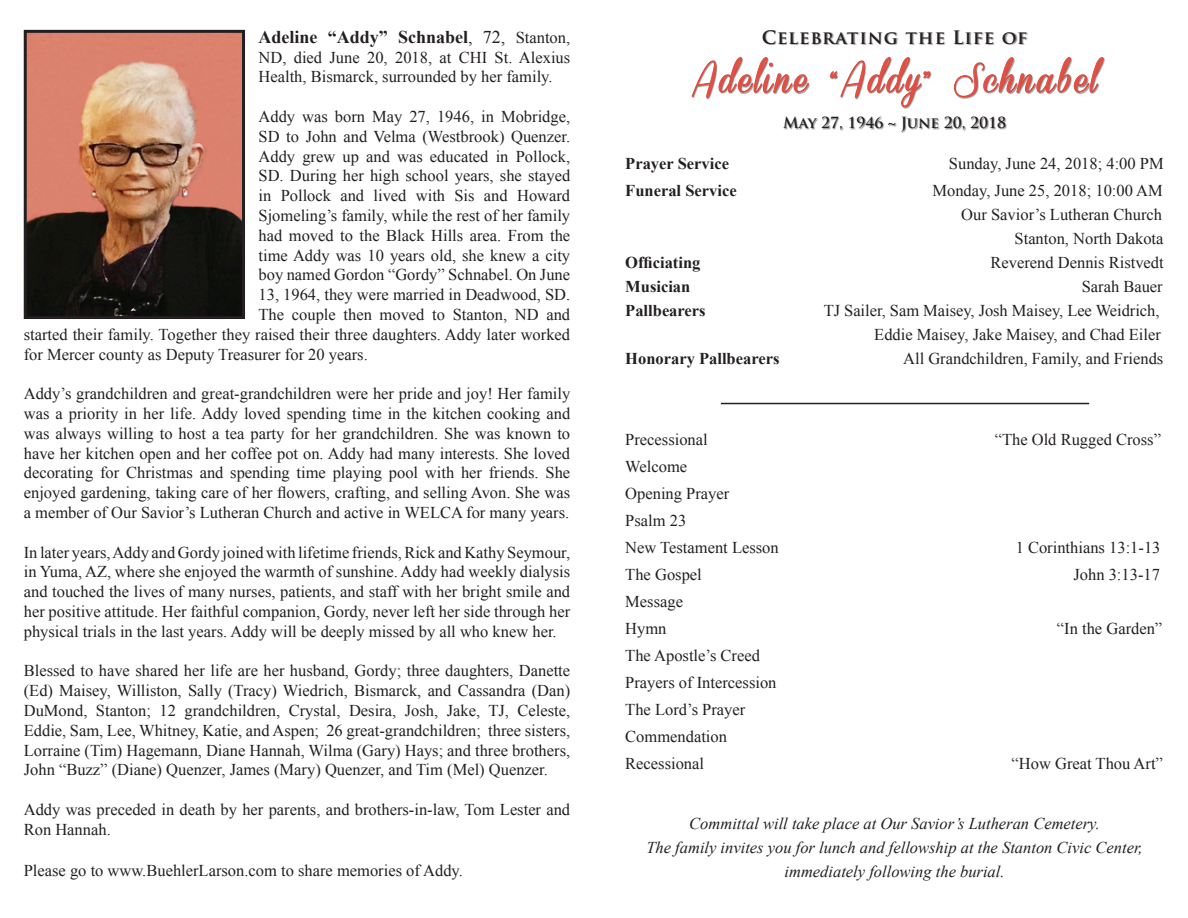
<style>
.page{position:relative;width:1188px;height:918px;background:#fff}
.page>*{position:absolute;margin:0;border:0;box-sizing:border-box;transform-origin:0 0}
.t1{font:33px "Coneria Script Demo";letter-spacing:.09em;color:#e54d42}
.t2{font:700 18px "Times New Roman";color:#231f20}
.t3{font:700 18px "Trajan Pro";letter-spacing:.06em;color:#231f20}
.t4{font:16.5px/19.8px "Times New Roman";color:#231f20}
.t5{font:italic 16.5px/24px "Times New Roman";color:#231f20;text-align:center}
.t6{font:700 16.5px "Times New Roman";color:#231f20}
.t7{font:700 15px "Trajan Pro";color:#231f20}
.s1{font-weight:400}
.s2{font-weight:400;font-size:16.5px}
</style>
<div class="page">
<img style="left:28px;top:34px;width:213px;height:281px">
<div style="left:24px;top:30px;width:221px;height:289px;border:3px solid #231f20"></div>
<svg style="left:720px;top:402px;width:370px;height:3px"></svg>
<div style="left:692px;top:30px;width:413px;height:103px;background:#231f20;opacity:.51"></div>
<svg style="left:691px;top:44px;width:118px;height:55px"></svg>
<svg style="left:830px;top:44px;width:101px;height:64px"></svg>
<svg style="left:954px;top:46px;width:150px;height:52px"></svg>
<p class="t2" style="left:259px;top:24px;width:313px">Adeline “Addy” Schnabel<span class="s1">, 72,</span> <span class="s2">Stanton,</span></p>
<p class="t4" style="left:259px;top:47px;width:313px">ND, died June 20, 2018, at CHI St. Alexius<br>Health, Bismarck, surrounded by her family.</p>
<p class="t4" style="left:259px;top:106px;width:313px">Addy was born May 27, 1946, in Mobridge,</p>
<p class="t4" style="left:259px;top:126px;width:313px">SD to John and Velma (Westbrook) Quenzer.</p>
<p class="t4" style="left:259px;top:146px;width:313px">Addy grew up and was educated in Pollock,</p>
<p class="t4" style="left:259px;top:166px;width:313px">SD. During her high school years, she stayed</p>
<p class="t4" style="left:259px;top:185px;width:313px">in Pollock and lived with Sis and Howard</p>
<p class="t4" style="left:259px;top:205px;width:313px">Sjomeling’s family, while the rest of her family</p>
<p class="t4" style="left:259px;top:225px;width:313px">had moved to the Black Hills area. From the</p>
<p class="t4" style="left:259px;top:245px;width:313px">time Addy was 10 years old, she knew a city</p>
<p class="t4" style="left:259px;top:265px;width:313px">boy named Gordon “Gordy” Schnabel. On June</p>
<p class="t4" style="left:259px;top:284px;width:313px">13, 1964, they were married in Deadwood, SD.</p>
<p class="t4" style="left:259px;top:304px;width:313px">The couple then moved to Stanton, ND and</p>
<p class="t4" style="left:24px;top:324px;width:548px">started their family. Together they raised their three daughters. Addy later worked</p>
<p class="t4" style="left:24px;top:344px;width:346px">for Mercer county as Deputy Treasurer for 20 years.</p>
<p class="t4" style="left:24px;top:383px;width:548px;text-align:justify">Addy’s grandchildren and great-grandchildren were her pride and joy! Her family was a priority in her life. Addy loved spending time in the kitchen cooking and was always willing to host a tea party for her grandchildren. She was known to have her kitchen open and her coffee pot on. Addy had many interests. She loved decorating for Christmas and spending time playing pool with her friends. She enjoyed gardening, taking care of her flowers, crafting, and selling Avon. She was a member of Our Savior’s Lutheran Church and active in WELCA for many years.</p>
<p class="t4" style="left:24px;top:542px;width:548px;text-align:justify">In later years, Addy and Gordy joined with lifetime friends, Rick and Kathy Seymour, in Yuma, AZ, where she enjoyed the warmth of sunshine. Addy had weekly dialysis and touched the lives of many nurses, patients, and staff with her bright smile and her positive attitude. Her faithful companion, Gordy, never left her side through her physical trials in the last years. Addy will be deeply missed by all who knew her.</p>
<p class="t4" style="left:24px;top:661px;width:548px;text-align:justify">Blessed to have shared her life are her husband, Gordy; three daughters, Danette (Ed) Maisey, Williston, Sally (Tracy) Wiedrich, Bismarck, and Cassandra (Dan)<br>DuMond, Stanton; 12 grandchildren, Crystal, Desira, Josh, Jake, TJ, Celeste, Eddie, Sam, Lee, Whitney, Katie, and Aspen; 26 great-grandchildren; three sisters, Lorraine (Tim) Hagemann, Diane Hannah, Wilma (Gary) Hays; and three brothers, John “Buzz” (Diane) Quenzer, James (Mary) Quenzer, and Tim (Mel) Quenzer.</p>
<p class="t4" style="left:24px;top:799px;width:548px">Addy was preceded in death by her parents, and brothers-in-law, Tom Lester and<br>Ron Hannah.</p>
<p class="t4" style="left:24px;top:860px;width:441px">Please go to www.BuehlerLarson.com to share memories of Addy.</p>
<p class="t3" style="left:762px;top:26px;width:267px">Celebrating the Life of</p>
<h1 class="t1" style="left:692px;top:61px;width:406px">Adeline “Addy” Schnabel</h1>
<p class="t7" style="left:783px;top:113px;width:224px">May 27, 1946 ~ June 20, 2018</p>
<p class="t6" style="left:625px;top:152px;width:105px">Prayer Service</p>
<p class="t4" style="left:949px;top:154px;width:216px">Sunday, June 24, 2018; 4:00 PM</p>
<p class="t6" style="left:625px;top:179px;width:113px">Funeral Service</p>
<p class="t4" style="left:932px;top:178px;width:233px;line-height:24px;text-align:right">Monday, June 25, 2018; 10:00 AM<br>Our Savior’s Lutheran Church<br>Stanton, North Dakota</p>
<p class="t6" style="left:625px;top:251px;width:77px">Officiating</p>
<p class="t4" style="left:991px;top:253px;width:175px">Reverend Dennis Ristvedt</p>
<p class="t6" style="left:625px;top:275px;width:67px">Musician</p>
<p class="t4" style="left:1082px;top:277px;width:83px">Sarah Bauer</p>
<p class="t6" style="left:625px;top:299px;width:82px">Pallbearers</p>
<p class="t4" style="left:824px;top:298px;width:339px;line-height:24px;text-align:right">TJ Sailer, Sam Maisey, Josh Maisey, Lee Weidrich,<br>Eddie Maisey, Jake Maisey, and Chad Eiler</p>
<p class="t6" style="left:625px;top:347px;width:156px">Honorary Pallbearers</p>
<p class="t4" style="left:903px;top:349px;width:262px">All Grandchildren, Family, and Friends</p>
<p class="t4" style="left:625px;top:430px;width:84px">Precessional</p>
<p class="t4" style="left:995px;top:430px;width:168px">“The Old Rugged Cross”</p>
<p class="t4" style="left:625px;top:453px;width:155px;line-height:27px">Welcome<br>Opening Prayer<br>Psalm 23<br>New Testament Lesson</p>
<p class="t4" style="left:1016px;top:538px;width:146px">1 Corinthians 13:1-13</p>
<p class="t4" style="left:625px;top:565px;width:78px">The Gospel</p>
<p class="t4" style="left:1073px;top:565px;width:88px">John 3:13-17</p>
<p class="t4" style="left:625px;top:588px;width:59px;line-height:27px">Message<br>Hymn</p>
<p class="t4" style="left:1057px;top:619px;width:107px">“In the Garden”</p>
<p class="t4" style="left:625px;top:642px;width:153px;line-height:27px">The Apostle’s Creed<br>Prayers of Intercession<br>The Lord’s Prayer<br>Commendation<br>Recessional</p>
<p class="t4" style="left:1012px;top:754px;width:153px">“How Great Thou Art”</p>
<p class="t5" style="left:646px;top:811px;width:498px">Committal will take place at Our Savior’s Lutheran Cemetery.<br>The family invites you for lunch and fellowship at the Stanton Civic Center, immediately following the burial.</p>
</div>
